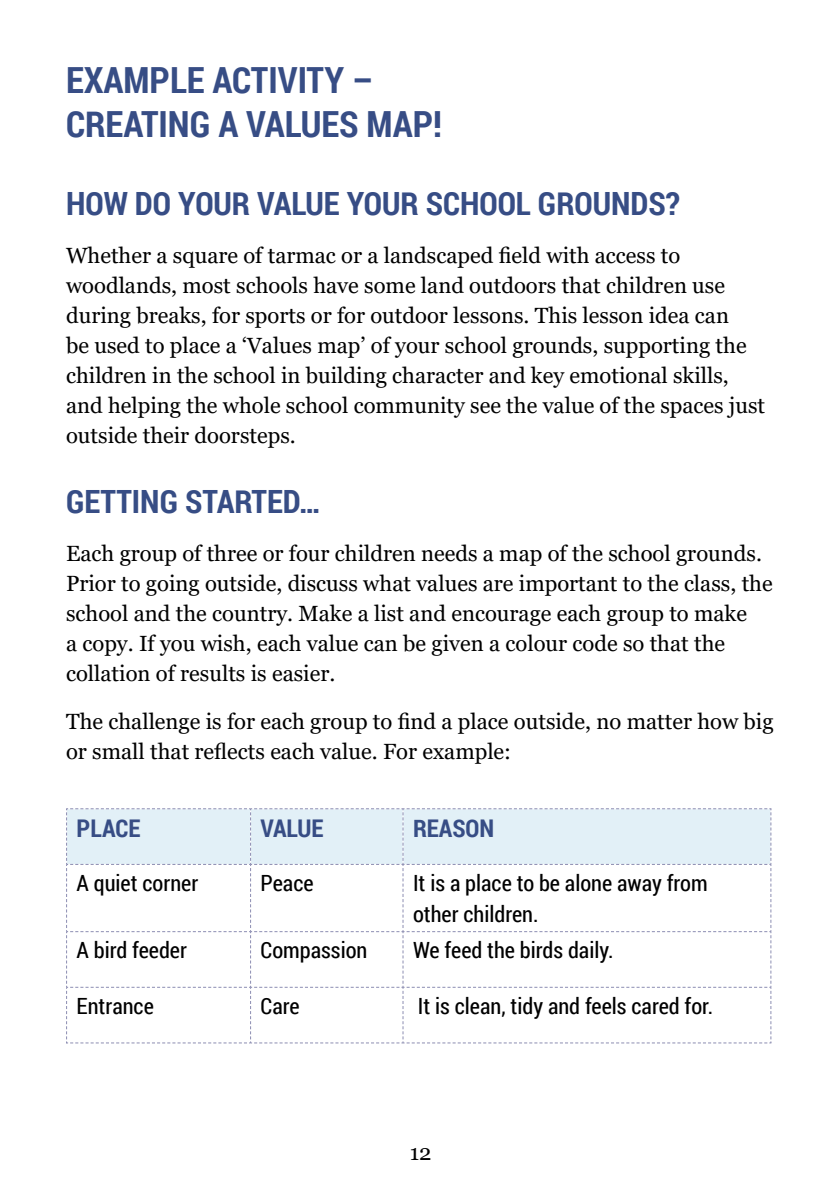
<style>
.page{position:relative;width:840px;height:1191px;background:#fff}
.page>*{position:absolute;margin:0;border:0;box-sizing:border-box;transform-origin:0 0}
.t1{font:700 36px/44px "Roboto Condensed";color:#374d85}
.t2{font:700 32px "Roboto Condensed";color:#374d85}
.t3{font:700 24.4px "Roboto Condensed";color:#374d85}
.t4{font:22.4px/30.4px "Roboto Condensed";color:#000}
.t5{font:22px/30px "Georgia";color:#000}
</style>
<div class="page">
<svg style="left:66px;top:808px;width:705px;height:236px"></svg>
<h1 class="t1" style="left:66px;top:57px;width:377px">EXAMPLE ACTIVITY –<br>CREATING A VALUES MAP!</h1>
<h2 class="t2" style="left:66px;top:181px;width:615px">HOW DO YOUR VALUE YOUR SCHOOL GROUNDS?</h2>
<p class="t5" style="left:66px;top:240px;width:700px">Whether a square of tarmac or a landscaped field with access to woodlands, most schools have some land outdoors that children use during breaks, for sports or for outdoor lessons. This lesson idea can<br>be used to place a ‘Values map’ of your school grounds, supporting the children in the school in building character and key emotional skills, and helping the whole school community see the value of the spaces just outside their doorsteps.</p>
<h2 class="t2" style="left:66px;top:479px;width:255px">GETTING STARTED…</h2>
<p class="t5" style="left:66px;top:538px;width:707px">Each group of three or four children needs a map of the school grounds.<br>Prior to going outside, discuss what values are important to the class, the school and the country. Make a list and encourage each group to make<br>a copy. If you wish, each value can be given a colour code so that the collation of results is easier.</p>
<p class="t5" style="left:66px;top:706px;width:708px">The challenge is for each group to find a place outside, no matter how big or small that reflects each value. For example:</p>
<p class="t3" style="left:77px;top:811px;width:65px">PLACE</p>
<p class="t3" style="left:260px;top:811px;width:64px">VALUE</p>
<p class="t3" style="left:413px;top:811px;width:83px">REASON</p>
<p class="t4" style="left:77px;top:867px;width:123px">A quiet corner</p>
<p class="t4" style="left:260px;top:867px;width:54px">Peace</p>
<p class="t4" style="left:413px;top:867px;width:296px">It is a place to be alone away from other children.</p>
<p class="t4" style="left:77px;top:934px;width:112px">A bird feeder</p>
<p class="t4" style="left:260px;top:934px;width:108px">Compassion</p>
<p class="t4" style="left:413px;top:934px;width:202px">We feed the birds daily.</p>
<p class="t4" style="left:77px;top:990px;width:79px">Entrance</p>
<p class="t4" style="left:260px;top:990px;width:41px">Care</p>
<p class="t4" style="left:417px;top:990px;width:297px">It is clean, tidy and feels cared for.</p>
<p class="t5" style="left:409px;top:1136px;width:23px">12</p>
</div>
